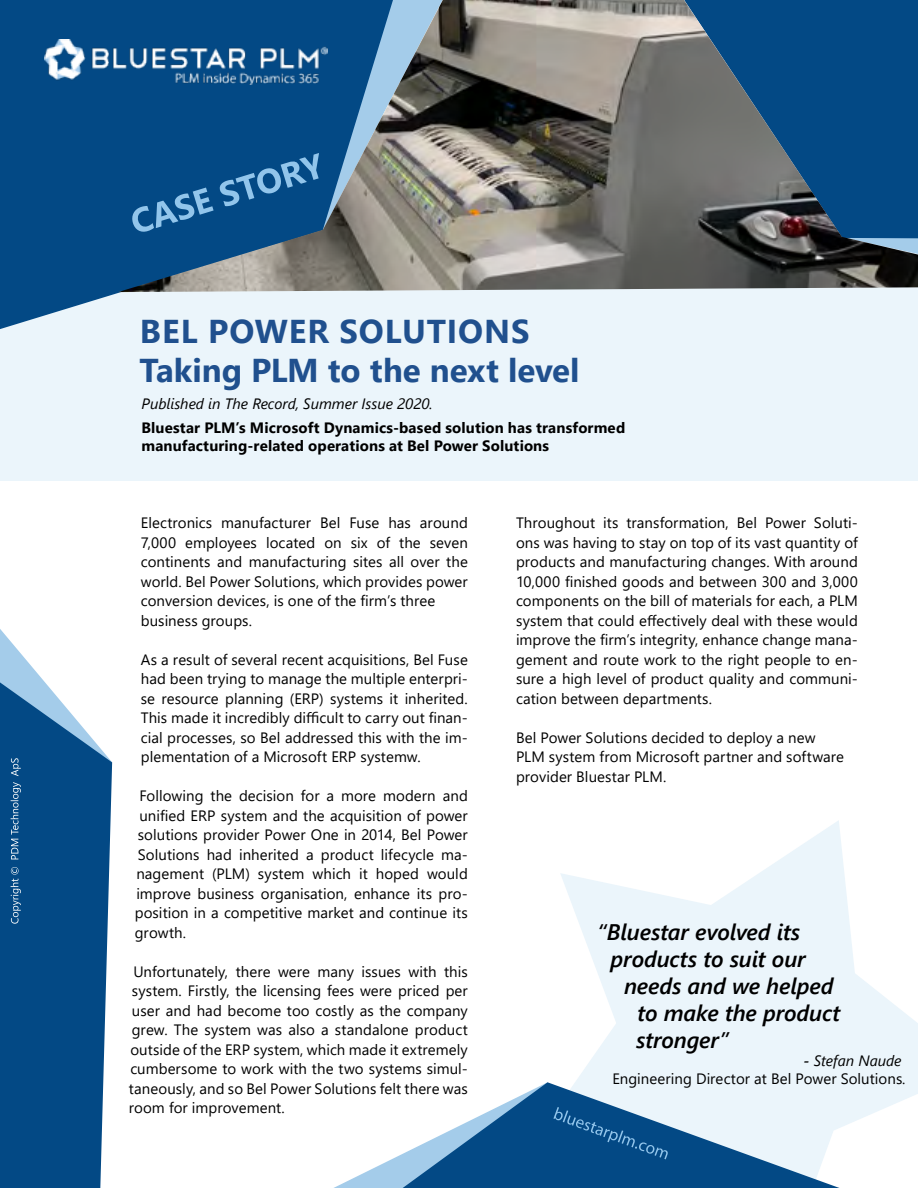
<style>
.page{position:relative;width:918px;height:1188px;background:#fff}
.page>*{position:absolute;margin:0;border:0;box-sizing:border-box;transform-origin:0 0}
.t1{font:700 33px/39.6px "Segoe UI";letter-spacing:.005em;color:#20508e}
.t2{font:italic 600 22.5px "Segoe UI";letter-spacing:-.005em;color:#000}
.t3{font:15px/19.5px "Segoe UI";letter-spacing:.005em;color:#000}
.t4{font:700 15px/18px "Segoe UI";letter-spacing:.01em;color:#000}
.t5{font:italic 15px "Segoe UI";color:#000}
.s1{font-weight:600;font-style:italic}
.s2{font-style:italic}
</style>
<div class="page">
<svg style="left:560px;top:820px;width:358px;height:262px;fill:#ebf5fb"></svg>
<div style="left:0;top:213px;width:918px;height:268px;background:#ebf5fb"></div>
<svg style="left:334px;top:1082px;width:584px;height:106px"></svg>
<svg style="left:0;top:0;width:128px;height:329px;background:#13558d"></svg>
<svg style="left:0;top:629px;width:112px;height:559px;fill:#034985"></svg>
<img style="left:45px;top:39px;width:73px;height:46px">
<svg style="left:11px;top:758px;width:10px;height:166px;background:#326b9c"></svg>
<svg style="left:553px;top:1107px;width:115px;height:52px;background:#1f5f95"></svg>
<img style="left:118px;top:0;width:800px;height:292px">
<h1 class="t1" style="left:139px;top:309px;width:442px">BEL POWER SOLUTIONS<br>Taking PLM to the next level</h1>
<p class="t4" style="left:141px;top:417px;width:485px">Bluestar PLM’s Microsoft Dynamics-based solution has transformed manufacturing-related operations at Bel Power Solutions</p>
<p class="t5" style="left:141px;top:390px;width:293px">Published in The Record, Summer Issue 2020.</p>
<p class="t3" style="left:141px;top:512px;width:329px">Electronics manufacturer Bel Fuse has around 7,000 employees located on six of the seven continents and manufacturing sites all over the world. Bel Power Solutions, which provides power conversion devices, is one of the firm’s three business groups.</p>
<p class="t3" style="left:141px;top:648px;width:329px;text-align:justify">As a result of several recent acquisitions, Bel Fuse had been trying to manage the multiple enterpri&shy;se resource planning (ERP) systems it inherited.<br>This made it incredibly difficult to carry out finan&shy;cial processes, so Bel addressed this with the im&shy;plementation of a Microsoft ERP systemw.</p>
<p class="t3" style="left:139px;top:785px;width:330px">Following the decision for a more modern and</p>
<p class="t3" style="left:139px;top:804px;width:330px">unified ERP system and the acquisition of power</p>
<p class="t3" style="left:138px;top:824px;width:331px">solutions provider Power One in 2014, Bel Power</p>
<p class="t3" style="left:138px;top:843px;width:331px">Solutions had inherited a product lifecycle ma-</p>
<p class="t3" style="left:136px;top:863px;width:333px">nagement (PLM) system which it hoped would</p>
<p class="t3" style="left:136px;top:882px;width:333px">improve business organisation, enhance its pro-</p>
<p class="t3" style="left:135px;top:902px;width:334px">position in a competitive market and continue its</p>
<p class="t3" style="left:135px;top:921px;width:53px">growth.</p>
<p class="t3" style="left:129px;top:960px;width:341px;text-align:justify;text-indent:4px">Unfortunately, there were many issues with this system. Firstly, the licensing fees were priced per user and had become too costly as the company grew. The system was also a standalone product outside of the ERP system, which made it extremely cumbersome to work with the two systems simul&shy;taneously, and so Bel Power Solutions felt there was room for improvement.</p>
<p class="t3" style="left:516px;top:512px;width:343px;text-align:justify">Throughout its transformation, Bel Power Soluti&shy;ons was having to stay on top of its vast quantity of products and manufacturing changes. With around 10,000 finished goods and between 300 and 3,000 components on the bill of materials for each, a PLM system that could effectively deal with these would improve the firm’s integrity, enhance change mana&shy;gement and route work to the right people to en&shy;sure a high level of product quality and communi&shy;cation between departments.</p>
<p class="t3" style="left:516px;top:726px;width:330px">Bel Power Solutions decided to deploy a new<br>PLM system from Microsoft partner and software provider Bluestar PLM.</p>
<h2 class="t2" style="left:597px;top:911px;width:205px">“Bluestar evolved its</h2>
<h2 class="t2" style="left:611px;top:938px;width:197px">products to suit our</h2>
<h2 class="t2" style="left:624px;top:965px;width:211px">needs and we helped</h2>
<h2 class="t2" style="left:638px;top:992px;width:204px">to make the product</h2>
<h2 class="t2" style="left:636px;top:1019px;width:94px">stronger”</h2>
<p class="t3" style="left:612px;top:1050px;width:295px;line-height:18px;text-indent:191px"><span class="s1">-</span> <span class="s2">Stefan Naude<br></span>Engineering Director at Bel Power Solutions<span class="s2">.</span></p>
</div>
